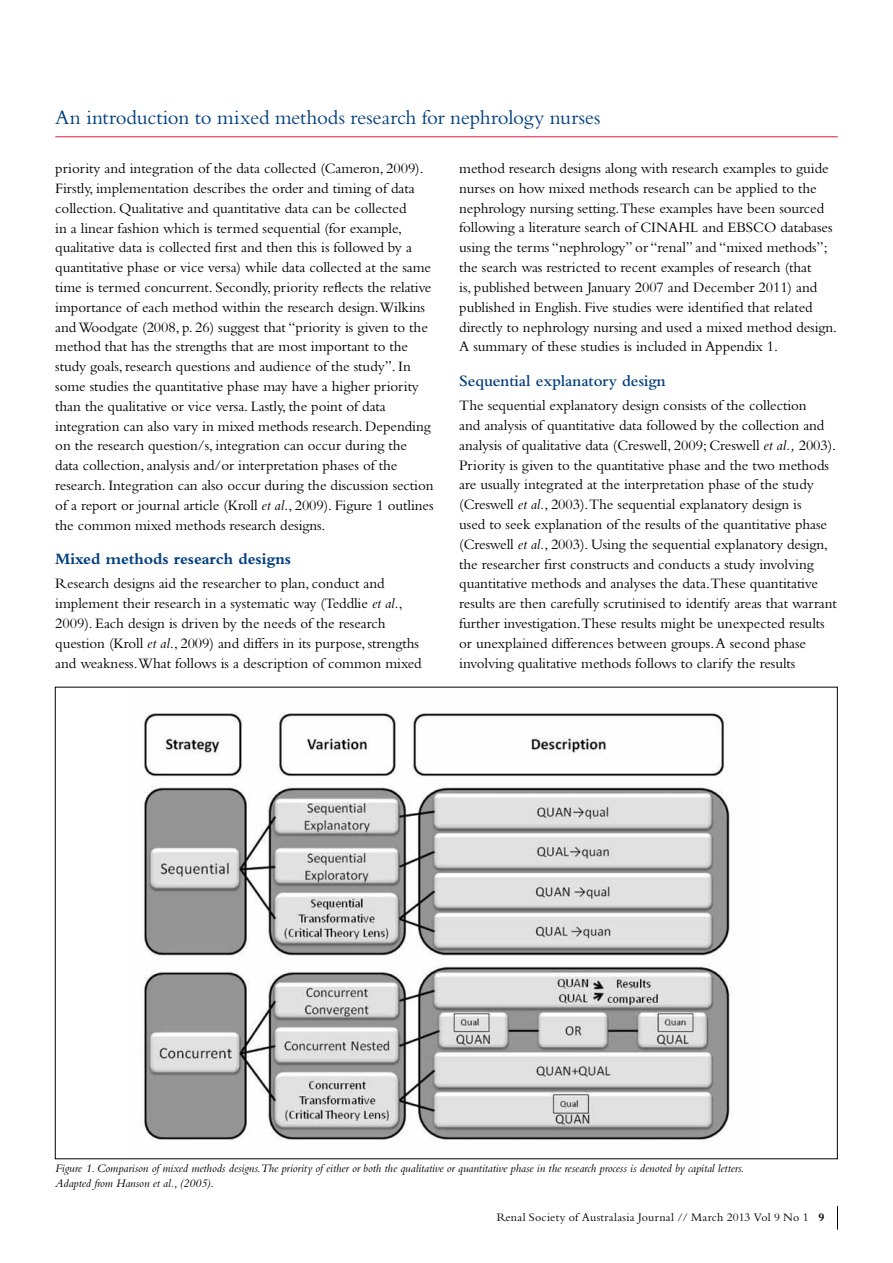
<style>
.page{position:relative;width:893px;height:1263px;background:#fff}
.page>*{position:absolute;margin:0;border:0;box-sizing:border-box;transform-origin:0 0}
.t1{font:21px "Bembo";letter-spacing:-.01em;color:#003e7e}
.t2{font:700 16.5px "Bembo";letter-spacing:-.005em;color:#003e7e}
.t3{font:600 16.5px "Bembo";letter-spacing:-.005em;color:#003e7e}
.t4{font:15px/19.8px "Bembo";letter-spacing:-.005em;color:#000}
.t5{font:italic 12px/14.4px "Bembo";letter-spacing:-.005em;color:#000}
.t6{font:12px "Bembo";letter-spacing:.025em;color:#000}
.s1{font-style:italic}
.s2{font-weight:700}
</style>
<div class="page">
<svg style="left:837px;top:1206px;width:1px;height:24px"></svg>
<hr style="left:55px;top:136px;width:783px;height:1px;background:#e31837">
<img style="left:143px;top:712px;width:587px;height:429px">
<h1 class="t1" style="left:55px;top:105px;width:547px">An introduction to mixed methods research for nephrology nurses</h1>
<p class="t4" style="left:55px;top:158px;width:380px">priority and integration of the data collected (Cameron, 2009).<br>Firstly, implementation describes the order and timing of data collection. Qualitative and quantitative data can be collected<br>in a linear fashion which is termed sequential (for example, qualitative data is collected first and then this is followed by a quantitative phase or vice versa) while data collected at the same time is termed concurrent. Secondly, priority reflects the relative importance of each method within the research design.Wilkins and Woodgate (2008, p. 26) suggest that “priority is given to the method that has the strengths that are most important to the study goals, research questions and audience of the study”. In some studies the quantitative phase may have a higher priority than the qualitative or vice versa. Lastly, the point of data integration can also vary in mixed methods research. Depending on the research question/s, integration can occur during the data collection, analysis and/or interpretation phases of the research. Integration can also occur during the discussion section of a report or journal article (Kroll <span class="s1">et al.</span>, 2009). Figure 1 outlines the common mixed methods research designs.</p>
<p class="t2" style="left:55px;top:550px;width:237px">Mixed methods research designs</p>
<p class="t4" style="left:55px;top:573px;width:368px">Research designs aid the researcher to plan, conduct and implement their research in a systematic way (Teddlie <span class="s1">et al.</span>, 2009). Each design is driven by the needs of the research question (Kroll <span class="s1">et al.</span>, 2009) and differs in its purpose, strengths and weakness.What follows is a description of common mixed</p>
<p class="t4" style="left:459px;top:158px;width:379px">method research designs along with research examples to guide nurses on how mixed methods research can be applied to the nephrology nursing setting.These examples have been sourced following a literature search of CINAHL and EBSCO databases using the terms “nephrology” or “renal” and “mixed methods”; the search was restricted to recent examples of research (that<br>is, published between January 2007 and December 2011) and published in English. Five studies were identified that related directly to nephrology nursing and used a mixed method design.<br>A summary of these studies is included in Appendix 1.</p>
<p class="t3" style="left:459px;top:372px;width:208px">Sequential explanatory design</p>
<p class="t4" style="left:459px;top:395px;width:379px">The sequential explanatory design consists of the collection<br>and analysis of quantitative data followed by the collection and analysis of qualitative data (Creswell, 2009; Creswell <span class="s1">et al.,</span> 2003).<br>Priority is given to the quantitative phase and the two methods are usually integrated at the interpretation phase of the study (Creswell <span class="s1">et al.</span>, 2003).The sequential explanatory design is<br>used to seek explanation of the results of the quantitative phase (Creswell <span class="s1">et al.</span>, 2003). Using the sequential explanatory design, the researcher first constructs and conducts a study involving quantitative methods and analyses the data.These quantitative results are then carefully scrutinised to identify areas that warrant further investigation.These results might be unexpected results or unexplained differences between groups. A second phase involving qualitative methods follows to clarify the results</p>
<p class="t5" style="left:55px;top:1161px;width:690px">Figure 1. Comparison of mixed methods designs.The priority of either or both the qualitative or quantitative phase in the research process is denoted by capital letters.<br>Adapted from Hanson et al., (2005).</p>
<p class="t6" style="left:497px;top:1210px;width:329px">Renal Society of Australasia Journal // March 2013 Vol 9 No 1 <span class="s2">9</span></p>
</div>
